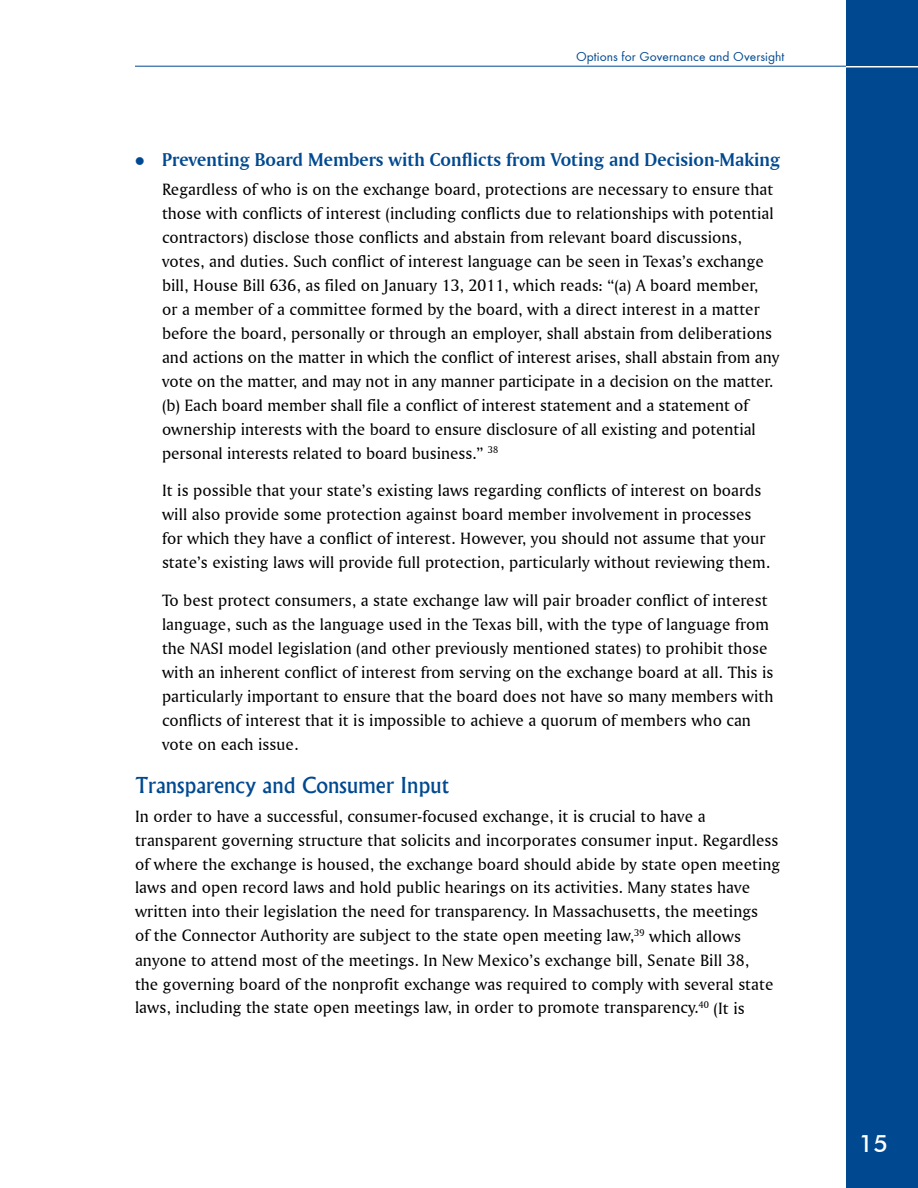
<style>
.page{position:relative;width:918px;height:1188px;background:#fff}
.page>*{position:absolute;margin:0;border:0;box-sizing:border-box;transform-origin:0 0}
.t1{font:500 24px "Futura BT";color:#fff}
.t2{font:500 21px "Albertus";letter-spacing:.005em;color:#004990}
.t3{font:19.5px "Amerigo BT Bold A";color:#004990}
.t4{font:17.25px/24px "Amerigo BT Roman A";letter-spacing:.005em;color:#000}
.t5{font:13.5px "Function";letter-spacing:.005em;color:#004990}
</style>
<div class="page">
<hr style="left:135px;top:66px;width:711px;height:1px;background:#004990">
<div style="left:846px;top:0;width:72px;height:1188px;background:#004990"></div>
<hr style="left:846px;top:66px;width:72px;height:2px;background:#fff">
<p class="t5" style="left:576px;top:49px;width:210px">Options for Governance and Oversight</p>
<p class="t3" style="left:162px;top:148px;width:620px">Preventing Board Members with Conflicts from Voting and Decision-Making</p>
<p class="t4" style="left:162px;top:177px;width:619px">Regardless of who is on the exchange board, protections are necessary to ensure that those with conflicts of interest (including conflicts due to relationships with potential contractors) disclose those conflicts and abstain from relevant board discussions, votes, and duties. Such conflict of interest language can be seen in Texas’s exchange bill, House Bill 636, as filed on January 13, 2011, which reads: “(a) A board member,<br>or a member of a committee formed by the board, with a direct interest in a matter before the board, personally or through an employer, shall abstain from deliberations and actions on the matter in which the conflict of interest arises, shall abstain from any vote on the matter, and may not in any manner participate in a decision on the matter. (b) Each board member shall file a conflict of interest statement and a statement of ownership interests with the board to ensure disclosure of all existing and potential personal interests related to board business.” <sup>38</sup></p>
<p class="t4" style="left:162px;top:478px;width:610px">It is possible that your state’s existing laws regarding conflicts of interest on boards will also provide some protection against board member involvement in processes for which they have a conflict of interest. However, you should not assume that your state’s existing laws will provide full protection, particularly without reviewing them.</p>
<p class="t4" style="left:162px;top:588px;width:613px">To best protect consumers, a state exchange law will pair broader conflict of interest language, such as the language used in the Texas bill, with the type of language from the NASI model legislation (and other previously mentioned states) to prohibit those with an inherent conflict of interest from serving on the exchange board at all. This is particularly important to ensure that the board does not have so many members with conflicts of interest that it is impossible to achieve a quorum of members who can vote on each issue.</p>
<p class="t2" style="left:135px;top:772px;width:315px">Transparency and Consumer Input</p>
<p class="t4" style="left:135px;top:803px;width:647px">In order to have a successful, consumer-focused exchange, it is crucial to have a transparent governing structure that solicits and incorporates consumer input. Regardless of where the exchange is housed, the exchange board should abide by state open meeting laws and open record laws and hold public hearings on its activities. Many states have written into their legislation the need for transparency. In Massachusetts, the meetings<br>of the Connector Authority are subject to the state open meeting law,<sup>39</sup> which allows anyone to attend most of the meetings. In New Mexico’s exchange bill, Senate Bill 38,<br>the governing board of the nonprofit exchange was required to comply with several state laws, including the state open meetings law, in order to promote transparency.<sup>40</sup> (It is</p>
<h1 class="t1" style="left:859px;top:1129px;width:31px">15</h1>
</div>
